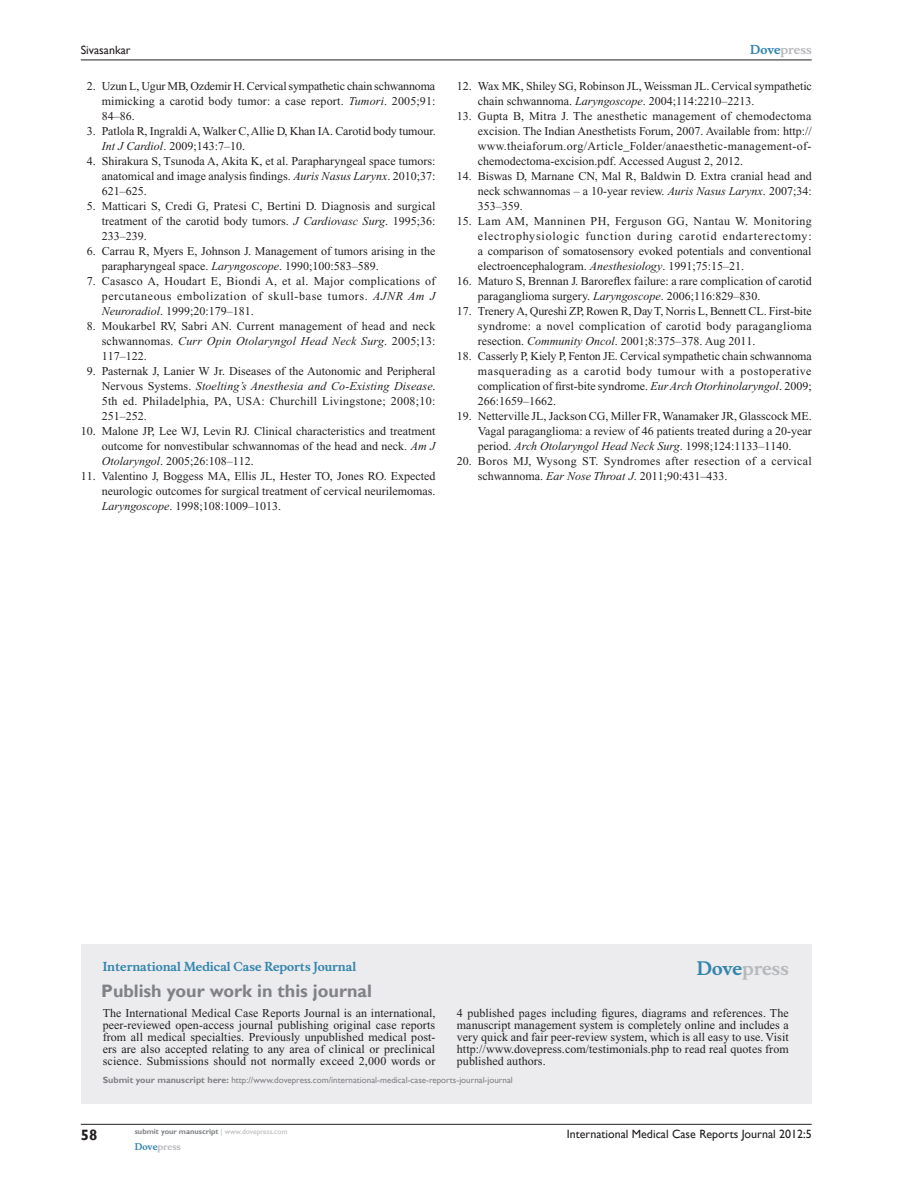
<style>
.page{position:relative;width:918px;height:1188px;background:#fff}
.page>*{position:absolute;margin:0;border:0;box-sizing:border-box;transform-origin:0 0}
.PromBx-H1{font:700 18px "Gill Sans";color:#808285}
.PromBx-Brand{font:700 18px "Musee";color:#b8b9bc}
.t1{font:700 15px "Gill Sans";color:#231f20}
.RefNL2{font:12px/15px "Times New Roman";color:#231f20;text-align:justify}
.PromBx-Tx{font:12px/12px "Times New Roman";letter-spacing:.005em;color:#231f20;text-align:justify}
.RefNL2-2{font:12px/15px "Times New Roman";letter-spacing:.03em;color:#231f20}
.t2{font:12px "Gill Sans";color:#231f20}
.PromBx-JrnlName{font:700 12px "Musee";color:#3485ae}
.t3{font:700 12px "Musee";color:#b8b9bc}
.PromBx-SubmitMssWebA{font:9px "Gill Sans";color:#808285}
.t4{font:700 9px "Musee";color:#b8b9bc}
.t5{font:700 7.5px "Gill Sans";color:#808285}
.s1{font-style:italic}
.s2{color:#3485ae}
.s3{font-weight:700}
.s4{font-weight:400;color:#b8b9bc}
</style>
<div class="page">
<div style="left:81px;top:944px;width:731px;height:159px;background:#ececee"></div>
<hr style="left:81px;top:1124px;width:731px;height:1px;background:#231f20">
<hr style="left:81px;top:60px;width:731px;height:1px;background:#231f20">
<p class="t2" style="left:81px;top:43px;width:51px">Sivasankar</p>
<p class="RefNL2" style="left:102px;top:79px;width:335px;text-indent:-15px">2. Uzun L, Ugur MB, Ozdemir H. Cervical sympathetic chain schwannoma mimicking a carotid body tumor: a case report. <span class="s1">Tumori</span>. 2005;91:<br>84–86.</p>
<p class="RefNL2" style="left:102px;top:124px;width:335px;text-indent:-15px">3. Patlola R, Ingraldi A, Walker C, Allie D, Khan IA. Carotid body tumour.<br><span class="s1">Int J Cardiol</span>. 2009;143:7–10.</p>
<p class="RefNL2" style="left:102px;top:154px;width:335px;text-indent:-15px">4. Shirakura S, Tsunoda A, Akita K, et al. Parapharyngeal space tumors: anatomical and image analysis findings. <span class="s1">Auris Nasus Larynx</span>. 2010;37:<br>621–625.</p>
<p class="RefNL2" style="left:102px;top:199px;width:335px;text-indent:-15px">5. Matticari S, Credi G, Pratesi C, Bertini D. Diagnosis and surgical treatment of the carotid body tumors. <span class="s1">J Cardiovasc Surg</span>. 1995;36:<br>233–239.</p>
<p class="RefNL2" style="left:102px;top:244px;width:335px;text-indent:-15px">6. Carrau R, Myers E, Johnson J. Management of tumors arising in the parapharyngeal space. <span class="s1">Laryngoscope</span>. 1990;100:583–589.</p>
<p class="RefNL2" style="left:102px;top:274px;width:335px;text-indent:-15px">7. Casasco A, Houdart E, Biondi A, et al. Major complications of percutaneous embolization of skull-base tumors. <span class="s1">AJNR Am J Neuroradiol</span>. 1999;20:179–181.</p>
<p class="RefNL2" style="left:102px;top:319px;width:335px;text-indent:-15px">8. Moukarbel RV, Sabri AN. Current management of head and neck schwannomas. <span class="s1">Curr Opin Otolaryngol Head Neck Surg</span>. 2005;13:<br>117–122.</p>
<p class="RefNL2" style="left:102px;top:364px;width:335px;text-indent:-15px">9. Pasternak J, Lanier W Jr. Diseases of the Autonomic and Peripheral Nervous Systems. <span class="s1">Stoelting’s Anesthesia and Co-Existing Disease</span>.<br>5th ed. Philadelphia, PA, USA: Churchill Livingstone; 2008;10:<br>251–252.</p>
<p class="RefNL2" style="left:102px;top:424px;width:335px;text-indent:-21px">10. Malone JP, Lee WJ, Levin RJ. Clinical characteristics and treatment outcome for nonvestibular schwannomas of the head and neck. <span class="s1">Am J Otolaryngol</span>. 2005;26:108–112.</p>
<p class="RefNL2" style="left:102px;top:469px;width:335px;text-indent:-21px">11. Valentino J, Boggess MA, Ellis JL, Hester TO, Jones RO. Expected neurologic outcomes for surgical treatment of cervical neurilemomas.<br><span class="s1">Laryngoscope</span>. 1998;108:1009–1013.</p>
<p class="t3" style="left:750px;top:43px;width:63px"><span class="s2">Dove</span>press</p>
<p class="RefNL2" style="left:478px;top:79px;width:336px;text-indent:-21px">12. Wax MK, Shiley SG, Robinson JL, Weissman JL. Cervical sympathetic chain schwannoma. <span class="s1">Laryngoscope</span>. 2004;114:2210–2213.</p>
<p class="RefNL2" style="left:478px;top:109px;width:335px;text-indent:-21px">13. Gupta B, Mitra J. The anesthetic management of chemodectoma excision. The Indian Anesthetists Forum, 2007. Available from: http:// www.theiaforum.org/Article_Folder/anaesthetic-management-of&shy;chemodectoma-excision.pdf. Accessed August 2, 2012.</p>
<p class="RefNL2" style="left:478px;top:169px;width:335px;text-indent:-21px">14. Biswas D, Marnane CN, Mal R, Baldwin D. Extra cranial head and neck schwannomas – a 10-year review. <span class="s1">Auris Nasus Larynx</span>. 2007;34:<br>353–359.</p>
<p class="RefNL2" style="left:478px;top:214px;width:335px;text-indent:-21px">15. Lam AM, Manninen PH, Ferguson GG, Nantau W. Monitoring electrophysiologic function during carotid endarterectomy: a comparison of somatosensory evoked potentials and conventional electroencephalogram. <span class="s1">Anesthesiology</span>. 1991;75:15–21.</p>
<p class="RefNL2" style="left:478px;top:274px;width:335px;text-indent:-21px">16. Maturo S, Brennan J. Baroreflex failure: a rare complication of carotid paraganglioma surgery. <span class="s1">Laryngoscope</span>. 2006;116:829–830.</p>
<p class="RefNL2" style="left:478px;top:304px;width:335px;text-indent:-21px">17. Trenery A, Qureshi ZP, Rowen R, Day T, Norris L, Bennett CL. First-bite syndrome: a novel complication of carotid body paraganglioma resection. <span class="s1">Community Oncol</span>. 2001;8:375–378. Aug 2011.</p>
<p class="RefNL2" style="left:478px;top:349px;width:335px;text-indent:-21px">18. Casserly P, Kiely P, Fenton JE. Cervical sympathetic chain schwannoma masquerading as a carotid body tumour with a postoperative complication of first-bite syndrome. <span class="s1">Eur Arch Otorhinolaryngol</span>. 2009; 266:1659–1662.</p>
<p class="RefNL2" style="left:478px;top:409px;width:335px;text-indent:-21px">19. Netterville JL, Jackson CG, Miller FR, Wanamaker JR, Glasscock ME.<br>Vagal paraganglioma: a review of 46 patients treated during a 20-year period. <span class="s1">Arch Otolaryngol Head Neck Surg</span>. 1998;124:1133–1140.</p>
<p class="RefNL2-2" style="left:478px;top:454px;width:336px;text-indent:-21px">20. Boros MJ, Wysong ST. Syndromes after resection of a cervical schwannoma. <span class="s1">Ear Nose Throat J</span>. 2011;90:431–433.</p>
<p class="PromBx-JrnlName" style="left:103px;top:959px;width:255px">International Medical Case Reports Journal</p>
<p class="PromBx-H1" style="left:101px;top:980px;width:272px">Publish your work in this journal</p>
<p class="PromBx-Brand" style="left:697px;top:958px;width:94px"><span class="s2">Dove</span>press</p>
<p class="PromBx-Tx" style="left:103px;top:1007px;width:334px">The International Medical Case Reports Journal is an international, peer-reviewed open-access journal publishing original case reports from all medical specialties. Previously unpublished medical post&shy;ers are also accepted relating to any area of clinical or preclinical science. Submissions should not normally exceed 2,000 words or</p>
<p class="PromBx-Tx" style="left:457px;top:1007px;width:333px">4 published pages including figures, diagrams and references. The manuscript management system is completely online and includes a very quick and fair peer-review system, which is all easy to use. Visit http://www.dovepress.com/testimonials.php to read real quotes from published authors.</p>
<p class="PromBx-SubmitMssWebA" style="left:103px;top:1075px;width:412px"><span class="s3">Submit your manuscript here:</span> http://www.dovepress.com/international-medical-case-reports-journal-journal</p>
<p class="t1" style="left:81px;top:1126px;width:18px">58</p>
<p class="t5" style="left:135px;top:1127px;width:154px">submit your manuscript <span class="s4">| www.dovepress.com</span></p>
<p class="t4" style="left:135px;top:1141px;width:48px"><span class="s2">Dove</span>press</p>
<p class="t2" style="left:567px;top:1127px;width:246px">International Medical Case Reports Journal 2012:5</p>
</div>
